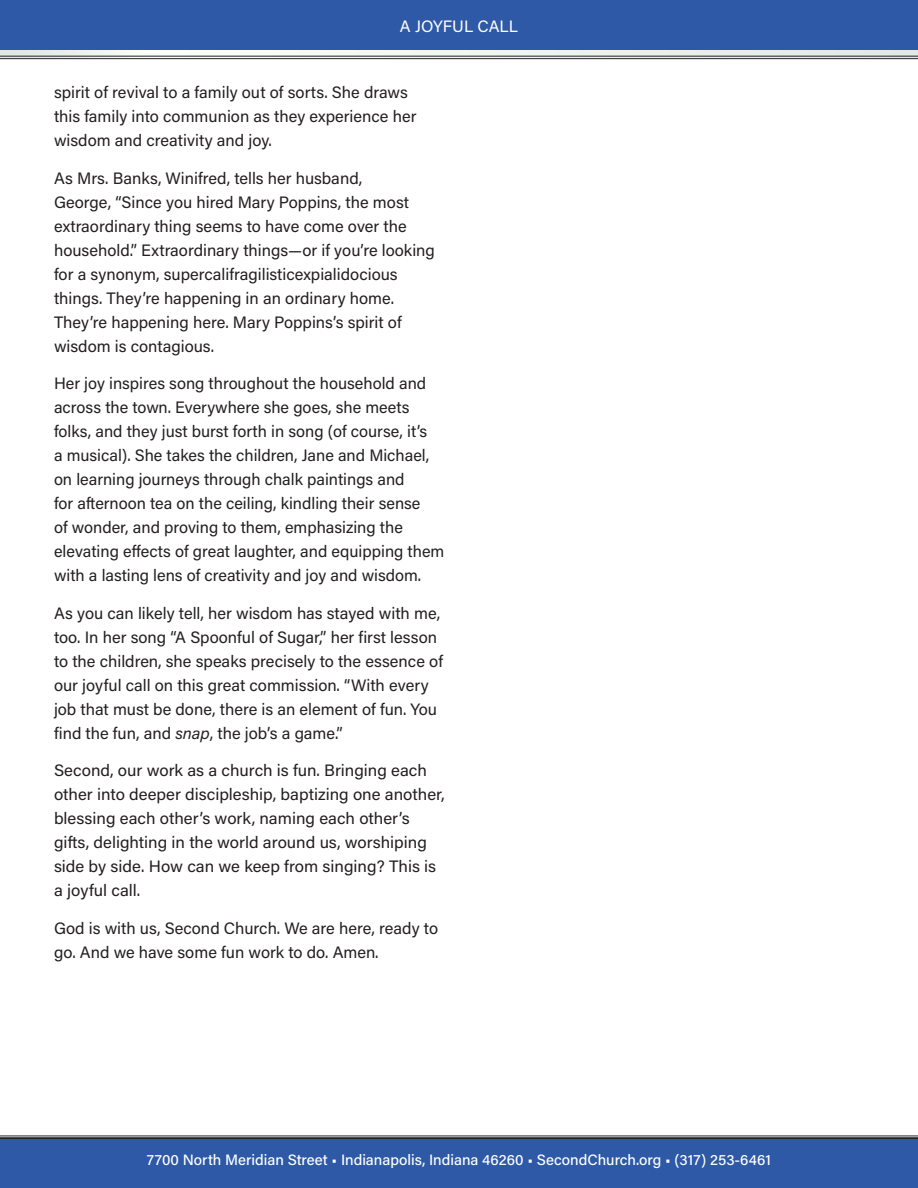
<style>
.page{position:relative;width:918px;height:1188px;background:#fff}
.page>*{position:absolute;margin:0;border:0;box-sizing:border-box;transform-origin:0 0}
.LIT_rack_body{font:16.5px/24px "Acumin Pro";color:#231f20}
.t1{font:16.5px "Acumin Variable Concept";color:#fff}
.t2{font:15px "Acumin Variable Concept";color:#fff}
.s1{font-style:italic}
</style>
<div class="page">
<svg style="left:0;top:1135px;width:918px;height:3px;background:#6f7b93"></svg>
<div style="left:0;top:1138px;width:918px;height:50px;background:#2e59a7"></div>
<svg style="left:0;top:56px;width:918px;height:3px"></svg>
<svg style="left:0;top:50px;width:918px;height:6px"></svg>
<div style="left:0;top:0;width:918px;height:50px;background:#2e59a7"></div>
<p class="t1" style="left:400px;top:15px;width:120px">A JOYFUL CALL</p>
<p class="LIT_rack_body" style="left:54px;top:80px;width:364px">spirit of revival to a family out of sorts. She draws this family into communion as they experience her wisdom and creativity and joy.</p>
<p class="LIT_rack_body" style="left:54px;top:165px;width:382px">As Mrs. Banks, Winifred, tells her husband,<br>George, “Since you hired Mary Poppins, the most extraordinary thing seems to have come over the household.” Extraordinary things—or if you’re looking for a synonym, supercalifragilisticexpialidocious things. They’re happening in an ordinary home.<br>They’re happening here. Mary Poppins’s spirit of wisdom is contagious.</p>
<p class="LIT_rack_body" style="left:54px;top:371px;width:392px">Her joy inspires song throughout the household and across the town. Everywhere she goes, she meets folks, and they just burst forth in song (of course, it’s<br>a musical). She takes the children, Jane and Michael, on learning journeys through chalk paintings and<br>for afternoon tea on the ceiling, kindling their sense<br>of wonder, and proving to them, emphasizing the elevating effects of great laughter, and equipping them with a lasting lens of creativity and joy and wisdom.</p>
<p class="LIT_rack_body" style="left:54px;top:600px;width:391px">As you can likely tell, her wisdom has stayed with me, too. In her song “A Spoonful of Sugar,” her first lesson to the children, she speaks precisely to the essence of our joyful call on this great commission. “With every job that must be done, there is an element of fun. You find the fun, and <span class="s1">snap</span>, the job’s a game.”</p>
<p class="LIT_rack_body" style="left:54px;top:758px;width:392px">Second, our work as a church is fun. Bringing each other into deeper discipleship, baptizing one another, blessing each other’s work, naming each other’s gifts, delighting in the world around us, worshiping side by side. How can we keep from singing? This is a joyful call.</p>
<p class="LIT_rack_body" style="left:54px;top:915px;width:386px">God is with us, Second Church. We are here, ready to go. And we have some fun work to do. Amen.</p>
<p class="t2" style="left:147px;top:1150px;width:626px">7700 North Meridian Street • Indianapolis, Indiana 46260 • SecondChurch.org • (317) 253-6461</p>
</div>
